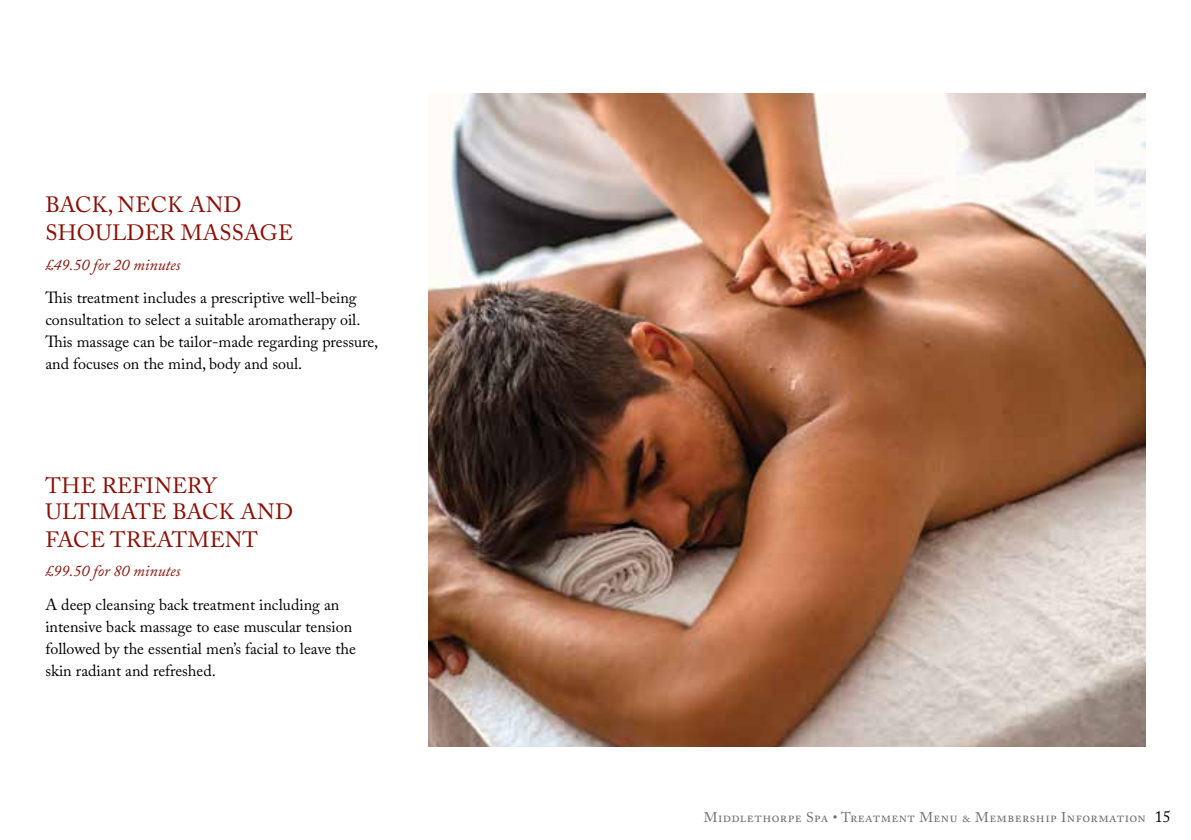
<style>
.page{position:relative;width:1191px;height:840px;background:#fff}
.page>*{position:absolute;margin:0;border:0;box-sizing:border-box;transform-origin:0 0}
.t1{font:22px/26px "Adobe Caslon Pro";letter-spacing:.015em;color:#8b0f04}
.t2{font:16px/22px "Adobe Caslon Pro";color:#000}
.t3{font:italic 16px "Adobe Caslon Pro";color:#8b0f04}
.t4{font:14px "Adobe Caslon Pro";letter-spacing:.03em;color:#6d6e71}
.s1{font-size:16px;color:#000}
</style>
<div class="page">
<img style="left:428px;top:94px;width:717px;height:652px">
<h1 class="t1" style="left:46px;top:191px;width:249px;line-height:28px">BACK, NECK AND<br>SHOULDER MASSAGE</h1>
<p class="t3" style="left:45px;top:255px;width:137px">£49.50 for 20 minutes</p>
<p class="t2" style="left:45px;top:286px;width:334px">This treatment includes a prescriptive well-being consultation to select a suitable aromatherapy oil.<br>This massage can be tailor-made regarding pressure, and focuses on the mind, body and soul.</p>
<h1 class="t1" style="left:46px;top:472px;width:249px">THE REFINERY<br>ULTIMATE BACK AND</h1>
<h1 class="t1" style="left:46px;top:526px;width:214px">FACE TREATMENT</h1>
<p class="t3" style="left:45px;top:561px;width:137px">£99.50 for 80 minutes</p>
<p class="t2" style="left:45px;top:593px;width:312px">A deep cleansing back treatment including an intensive back massage to ease muscular tension followed by the essential men’s facial to leave the skin radiant and refreshed.</p>
<p class="t4" style="left:704px;top:808px;width:468px">Middlethorpe Spa • Treatment Menu &amp; Membership Information <span class="s1">15</span></p>
</div>
